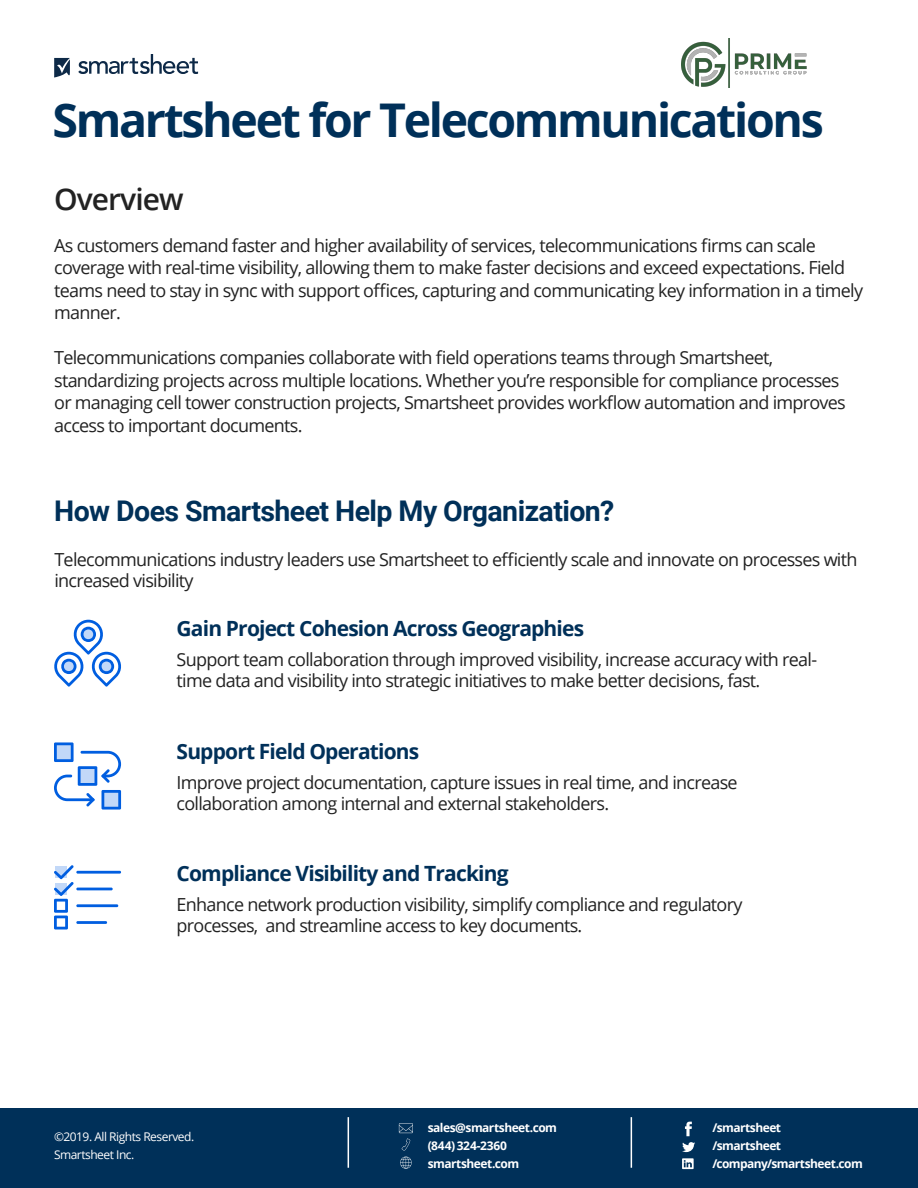
<style>
.page{position:relative;width:918px;height:1188px;background:#fff}
.page>*{position:absolute;margin:0;border:0;box-sizing:border-box;transform-origin:0 0}
.t1{font:700 46.5px "Open Sans";letter-spacing:-.05em;color:#003059}
.t2{font:600 30px "Open Sans";letter-spacing:-.03em;color:#222}
.t3{font:700 28.5px "Roboto";letter-spacing:-.02em;color:#003059}
.t4{font:700 21px "Open Sans";letter-spacing:-.04em;color:#003059}
.t5{font:18px/22.5px "Open Sans";letter-spacing:-.04em;color:#222}
.t6{font:700 12px/18px "Open Sans";letter-spacing:-.045em;color:#fff}
.t7{font:12px/18px "Open Sans";letter-spacing:-.04em;color:#fff}
</style>
<div class="page">
<div style="left:0;top:1108px;width:918px;height:80px;background:#003059"></div>
<svg style="left:685px;top:1122px;width:7px;height:14px"></svg>
<svg style="left:682px;top:1142px;width:13px;height:10px"></svg>
<svg style="left:682px;top:1158px;width:12px;height:11px"></svg>
<hr style="left:631px;top:1117px;width:1px;height:51px;background:#fff">
<hr style="left:348px;top:1117px;width:1px;height:51px;background:#fff">
<svg style="left:399px;top:1123px;width:14px;height:28px"></svg>
<svg style="left:400px;top:1157px;width:12px;height:12px"></svg>
<svg style="left:78px;top:54px;width:120px;height:20px"></svg>
<svg style="left:54px;top:58px;width:16px;height:19px"></svg>
<svg style="left:54px;top:742px;width:67px;height:68px"></svg>
<svg style="left:54px;top:620px;width:67px;height:67px"></svg>
<svg style="left:54px;top:865px;width:20px;height:65px"></svg>
<hr style="left:76px;top:921px;width:31px;height:3px;background:#005ee0">
<hr style="left:76px;top:904px;width:42px;height:3px;background:#005ee0">
<hr style="left:76px;top:888px;width:37px;height:2px;background:#005ee0">
<hr style="left:76px;top:871px;width:45px;height:3px;background:#005ee0">
<img style="left:682px;top:38px;width:125px;height:49px">
<h1 class="t1" style="left:52px;top:88px;width:773px">Smartsheet for Telecommunications</h1>
<h2 class="t2" style="left:54px;top:179px;width:131px">Overview</h2>
<p class="t5" style="left:54px;top:234px;width:810px">As customers demand faster and higher availability of services, telecommunications firms can scale coverage with real-time visibility, allowing them to make faster decisions and exceed expectations. Field teams need to stay in sync with support offices, capturing and communicating key information in a timely manner.</p>
<p class="t5" style="left:54px;top:346px;width:793px">Telecommunications companies collaborate with field operations teams through Smartsheet, standardizing projects across multiple locations. Whether you’re responsible for compliance processes or managing cell tower construction projects, Smartsheet provides workflow automation and improves access to important documents.</p>
<h3 class="t3" style="left:54px;top:491px;width:562px">How Does Smartsheet Help My Organization?</h3>
<p class="t5" style="left:54px;top:548px;width:805px;line-height:21px">Telecommunications industry leaders use Smartsheet to efficiently scale and innovate on processes with increased visibility</p>
<p class="t4" style="left:177px;top:613px;width:409px">Gain Project Cohesion Across Geographies</p>
<p class="t5" style="left:177px;top:648px;width:642px;line-height:21px">Support team collaboration through improved visibility, increase accuracy with real&shy;time data and visibility into strategic initiatives to make better decisions, fast.</p>
<p class="t4" style="left:177px;top:736px;width:244px">Support Field Operations</p>
<p class="t5" style="left:177px;top:771px;width:563px;line-height:21px">Improve project documentation, capture issues in real time, and increase collaboration among internal and external stakeholders.</p>
<p class="t4" style="left:177px;top:859px;width:333px">Compliance Visibility and Tracking</p>
<p class="t5" style="left:177px;top:894px;width:567px;line-height:21px">Enhance network production visibility, simplify compliance and regulatory processes, and streamline access to key documents.</p>
<p class="t7" style="left:54px;top:1127px;width:142px">©2019. All Rights Reserved.<br>Smartsheet Inc.</p>
<p class="t6" style="left:428px;top:1119px;width:131px">sales@smartsheet.com (844) 324-2360 smartsheet.com</p>
<p class="t6" style="left:712px;top:1119px;width:152px">/smartsheet<br>/smartsheet /company/smartsheet.com</p>
</div>
